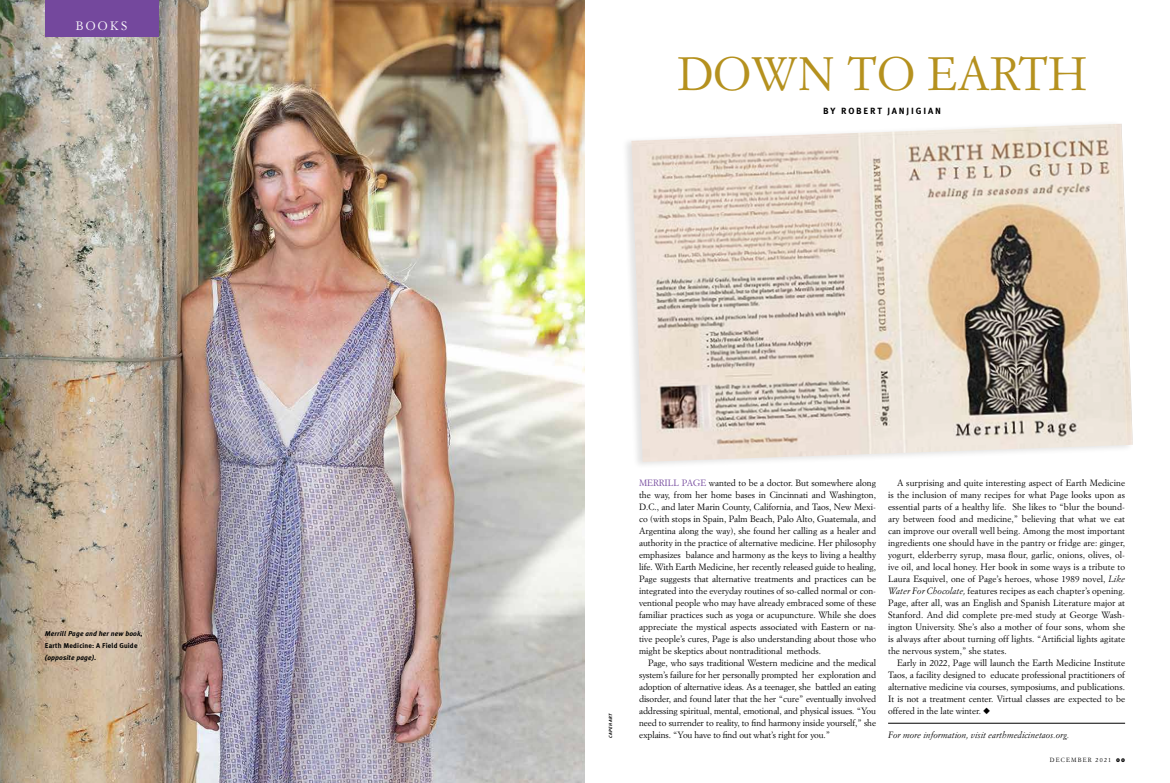
<style>
.page{position:relative;width:1170px;height:783px;background:#fff}
.page>*{position:absolute;margin:0;border:0;box-sizing:border-box;transform-origin:0 0}
.t1{font:46px "Simoncini Garamond";letter-spacing:.01em;color:#b5911e}
.t2{font:12px "Simoncini Garamond";letter-spacing:.2em;color:#fff}
.t3{font:9px/12px "Simoncini Garamond";color:#000;text-align:justify}
.t4{font:italic 9px "Simoncini Garamond";color:#000}
.t5{font:9px "Meta Plus Bold Caps";letter-spacing:.2em;color:#000}
.t6{font:italic 700 7px "Meta Plus";letter-spacing:.02em;color:#000}
.t7{font:700 7px "Meta Plus";letter-spacing:.02em;color:#000}
.t8{font:6px "Simoncini Garamond";letter-spacing:.2em;color:#000}
.t9{font:italic 700 4.5px "Meta Plus";color:#000}
.s1{color:#74489d}
.s2{font-style:italic}
.s3{font-family:"Meta Plus";font-weight:900;font-size:7px}
</style>
<div class="page">
<img style="left:631px;top:124px;width:502px;height:338px">
<img style="left:0;top:0;width:585px;height:783px">
<div style="left:45px;top:0;width:113px;height:36px;background:#74489d"></div>
<hr style="left:888px;top:723px;width:237px;height:1px;background:#000">
<h2 class="t2" style="left:76px;top:19px;width:53px">BOOKS</h2>
<p class="t6" style="left:45px;top:630px;width:99px">Merrill Page and her new book,</p>
<p class="t7" style="left:45px;top:642px;width:94px">Earth Medicine: A Field Guide</p>
<p class="t6" style="left:45px;top:654px;width:53px">(opposite page).</p>
<h1 class="t1" style="left:677px;top:46px;width:411px">DOWN TO EARTH</h1>
<p class="t5" style="left:823px;top:106px;width:119px">BY ROBERT JANJIGIAN</p>
<p class="t9" style="left:608px;top:738px;width:26px;rotate:-90deg">CAPEHART</p>
<p class="t3" style="left:639px;top:477px;width:239px"><span class="s1">MERRILL PAGE</span> wanted to be a doctor. But somewhere along the way, from her home bases in Cincinnati and Washington, D.C., and later Marin County, California, and Taos, New Mexi&shy;co (with stops in Spain, Palm Beach, Palo Alto, Guatemala, and Argentina along the way), she found her calling as a healer and authority in the practice of alternative medicine. Her philosophy emphasizes balance and harmony as the keys to living a healthy life. With Earth Medicine, her recently released guide to healing, Page suggests that alternative treatments and practices can be integrated into the everyday routines of so-called normal or con&shy;ventional people who may have already embraced some of these familiar practices such as yoga or acupuncture. While she does appreciate the mystical aspects associated with Eastern or na&shy;tive people’s cures, Page is also understanding about those who might be skeptics about nontraditional methods.</p>
<p class="t3" style="left:639px;top:657px;width:239px;text-indent:9px">Page, who says traditional Western medicine and the medical system’s failure for her personally prompted her exploration and adoption of alternative ideas. As a teenager, she battled an eating disorder, and found later that the her “cure” eventually involved addressing spiritual, mental, emotional, and physical issues. “You need to surrender to reality, to find harmony inside yourself,” she explains. “You have to find out what’s right for you.”</p>
<p class="t3" style="left:888px;top:477px;width:239px;text-indent:9px">A surprising and quite interesting aspect of Earth Medicine is the inclusion of many recipes for what Page looks upon as essential parts of a healthy life. She likes to “blur the bound&shy;ary between food and medicine,” believing that what we eat can improve our overall well being. Among the most important ingredients one should have in the pantry or fridge are: ginger, yogurt, elderberry syrup, masa flour, garlic, onions, olives, ol&shy;ive oil, and local honey. Her book in some ways is a tribute to Laura Esquivel, one of Page’s heroes, whose 1989 novel, <span class="s2">Like Water For Chocolate,</span> features recipes as each chapter’s opening.<br>Page, after all, was an English and Spanish Literature major at Stanford. And did complete pre-med study at George Wash&shy;ington University. She’s also a mother of four sons, whom she is always after about turning off lights. “Artificial lights agitate the nervous system,” she states.</p>
<p class="t3" style="left:888px;top:657px;width:239px;text-indent:9px">Early in 2022, Page will launch the Earth Medicine Institute Taos, a facility designed to educate professional practitioners of alternative medicine via courses, symposiums, and publications.<br>It is not a treatment center. Virtual classes are expected to be offered in the late winter. ◆</p>
<p class="t4" style="left:888px;top:729px;width:183px">For more information, visit earthmedicinetaos.org.</p>
<p class="t8" style="left:1050px;top:756px;width:77px">DECEMBER 2021 <span class="s3">00</span></p>
</div>
